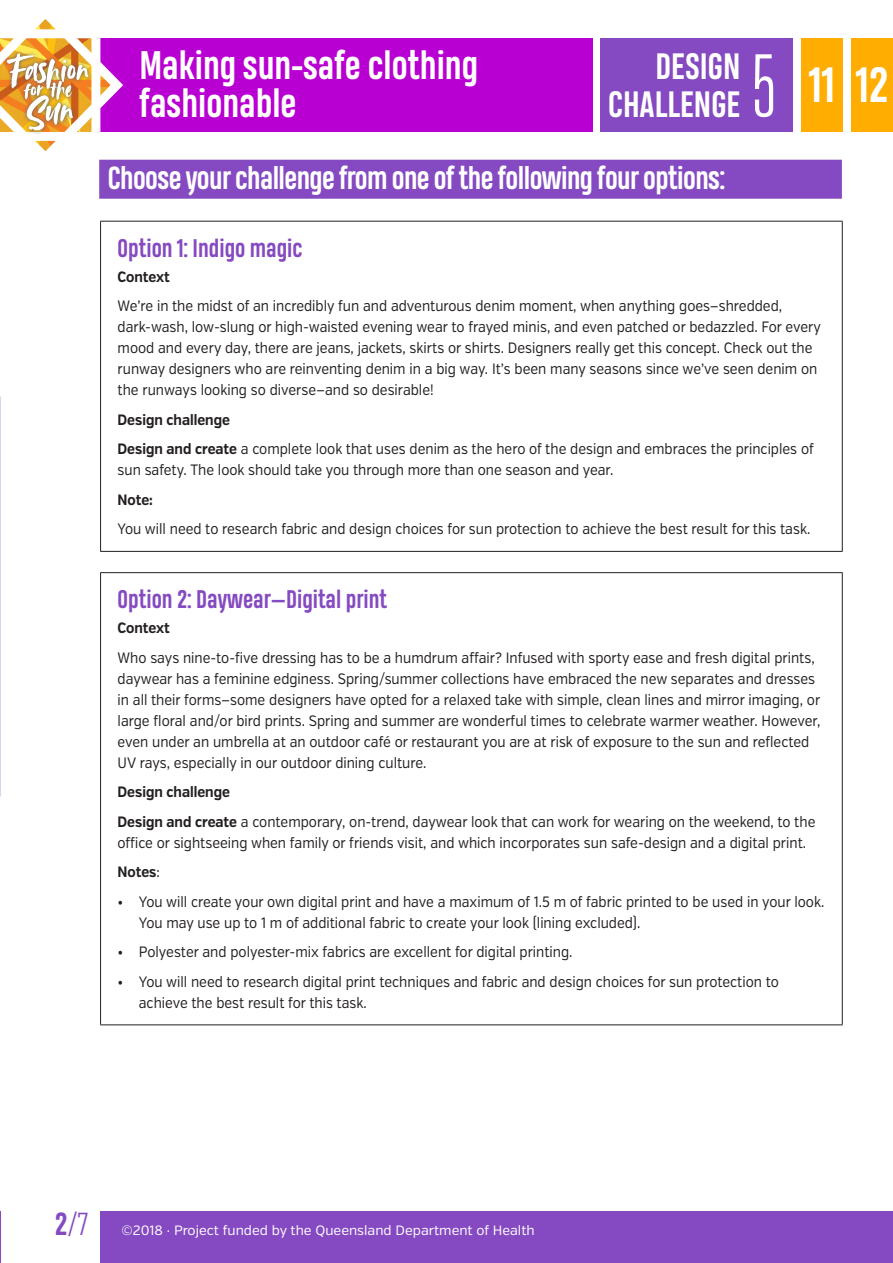
<style>
.page{position:relative;width:893px;height:1263px;background:#fff}
.page>*{position:absolute;margin:0;border:0;box-sizing:border-box;transform-origin:0 0}
.t1{font:300 84px "Heading Pro Ultracompressed";color:#fff}
.t2{font:700 46.5px "Heading Pro";color:#fff}
.MAIN_sheet_cont_titl{font:700 37.5px/37.5px "Heading Pro";color:#fff}
.t3{font:700 34.5px/37.5px "Heading Pro";color:#fff;text-align:right}
.sub_panel{font:700 30px "Heading Pro";letter-spacing:-.02em;color:#fff}
.t4{font:300 30px "Heading Pro";color:#854ac1}
.sub_1{font:700 24px "Heading Pro";color:#854ac1}
.body_10pt{font:15px/21px "Verb";color:#231f20;scale:.9 1}
.bullet_2SA{font:15px/21px "Verb";color:#231f20;scale:.9 1}
.body_10pt-2{font:700 15px "Verb";color:#231f20;scale:.9 1}
.t5{font:13.5px "Verb";color:#fff}
.s1{font-weight:700}
.s2{font-weight:400}
</style>
<div class="page">
<div style="left:100px;top:39px;width:492px;height:93px;background:#b900d2"></div>
<div style="left:601px;top:38px;width:192px;height:94px;background:#854ac1"></div>
<div style="left:801px;top:38px;width:42px;height:94px;background:#ffad00"></div>
<div style="left:852px;top:38px;width:41px;height:94px;background:#ffad00"></div>
<hr style="left:100px;top:221px;width:743px;height:1px;background:#231f20">
<hr style="left:100px;top:222px;width:1px;height:329px;background:#231f20">
<hr style="left:842px;top:222px;width:1px;height:329px;background:#231f20">
<hr style="left:100px;top:551px;width:743px;height:1px;background:#231f20">
<hr style="left:100px;top:572px;width:743px;height:1px;background:#231f20">
<hr style="left:100px;top:573px;width:1px;height:451px;background:#231f20">
<hr style="left:842px;top:573px;width:1px;height:451px;background:#231f20">
<hr style="left:100px;top:1024px;width:743px;height:1px;background:#231f20">
<div style="left:99px;top:160px;width:743px;height:39px;background:#854ac1"></div>
<svg style="left:0;top:19px;width:125px;height:145px"></svg>
<div style="left:100px;top:1211px;width:793px;height:52px;background:#854ac1"></div>
<p class="MAIN_sheet_cont_titl" style="left:139px;top:48px;width:340px">Making sun-safe clothing fashionable</p>
<p class="t3" style="left:608px;top:49px;width:134px">DESIGN<br>CHALLENGE</p>
<p class="t1" style="left:751px;top:39px;width:27px">5</p>
<p class="sub_panel" style="left:108px;top:160px;width:619px">Choose your challenge from one of the following four options:</p>
<p class="t2" style="left:809px;top:57px;width:27px">11</p>
<p class="t2" style="left:856px;top:57px;width:34px">12</p>
<p class="sub_1" style="left:118px;top:233px;width:187px">Option 1: Indigo magic</p>
<p class="body_10pt-2" style="left:118px;top:267px;width:60px">Context</p>
<p class="body_10pt" style="left:118px;top:296px;width:783px">We’re in the midst of an incredibly fun and adventurous denim moment, when anything goes—shredded, dark-wash, low-slung or high-waisted evening wear to frayed minis, and even patched or bedazzled. For every mood and every day, there are jeans, jackets, skirts or shirts. Designers really get this concept. Check out the runway designers who are reinventing denim in a big way. It’s been many seasons since we’ve seen denim on the runways looking so diverse—and so desirable!</p>
<p class="body_10pt-2" style="left:118px;top:410px;width:126px">Design challenge</p>
<p class="body_10pt" style="left:118px;top:439px;width:775px"><span class="s1">Design and create</span> a complete look that uses denim as the hero of the design and embraces the principles of sun safety. The look should take you through more than one season and year.</p>
<p class="body_10pt-2" style="left:118px;top:490px;width:41px">Note:</p>
<p class="body_10pt" style="left:118px;top:519px;width:771px">You will need to research fabric and design choices for sun protection to achieve the best result for this task.</p>
<p class="sub_1" style="left:118px;top:585px;width:271px">Option 2: Daywear—Digital print</p>
<p class="body_10pt-2" style="left:118px;top:619px;width:60px">Context</p>
<p class="body_10pt" style="left:118px;top:647px;width:782px">Who says nine-to-five dressing has to be a humdrum affair? Infused with sporty ease and fresh digital prints, daywear has a feminine edginess. Spring/summer collections have embraced the new separates and dresses in all their forms—some designers have opted for a relaxed take with simple, clean lines and mirror imaging, or large floral and/or bird prints. Spring and summer are wonderful times to celebrate warmer weather. However, even under an umbrella at an outdoor café or restaurant you are at risk of exposure to the sun and reflected UV rays, especially in our outdoor dining culture.</p>
<p class="body_10pt-2" style="left:118px;top:783px;width:126px">Design challenge</p>
<p class="body_10pt" style="left:118px;top:811px;width:777px"><span class="s1">Design and create</span> a contemporary, on-trend, daywear look that can work for wearing on the weekend, to the office or sightseeing when family or friends visit, and which incorporates sun safe-design and a digital print.</p>
<p class="body_10pt-2" style="left:118px;top:863px;width:48px">Notes<span class="s2">:</span></p>
<p class="bullet_2SA" style="left:139px;top:891px;width:763px;text-indent:-21px">• You will create your own digital print and have a maximum of 1.5 m of fabric printed to be used in your look.<br>You may use up to 1 m of additional fabric to create your look (lining excluded).</p>
<p class="bullet_2SA" style="left:118px;top:942px;width:507px">• Polyester and polyester-mix fabrics are excellent for digital printing.</p>
<p class="bullet_2SA" style="left:139px;top:971px;width:713px;text-indent:-21px">• You will need to research digital print techniques and fabric and design choices for sun protection to achieve the best result for this task.</p>
<p class="t4" style="left:55px;top:1207px;width:35px"><span class="s1">2</span>/7</p>
<p class="t5" style="left:122px;top:1222px;width:415px">©2018 · Project funded by the Queensland Department of Health</p>
</div>
